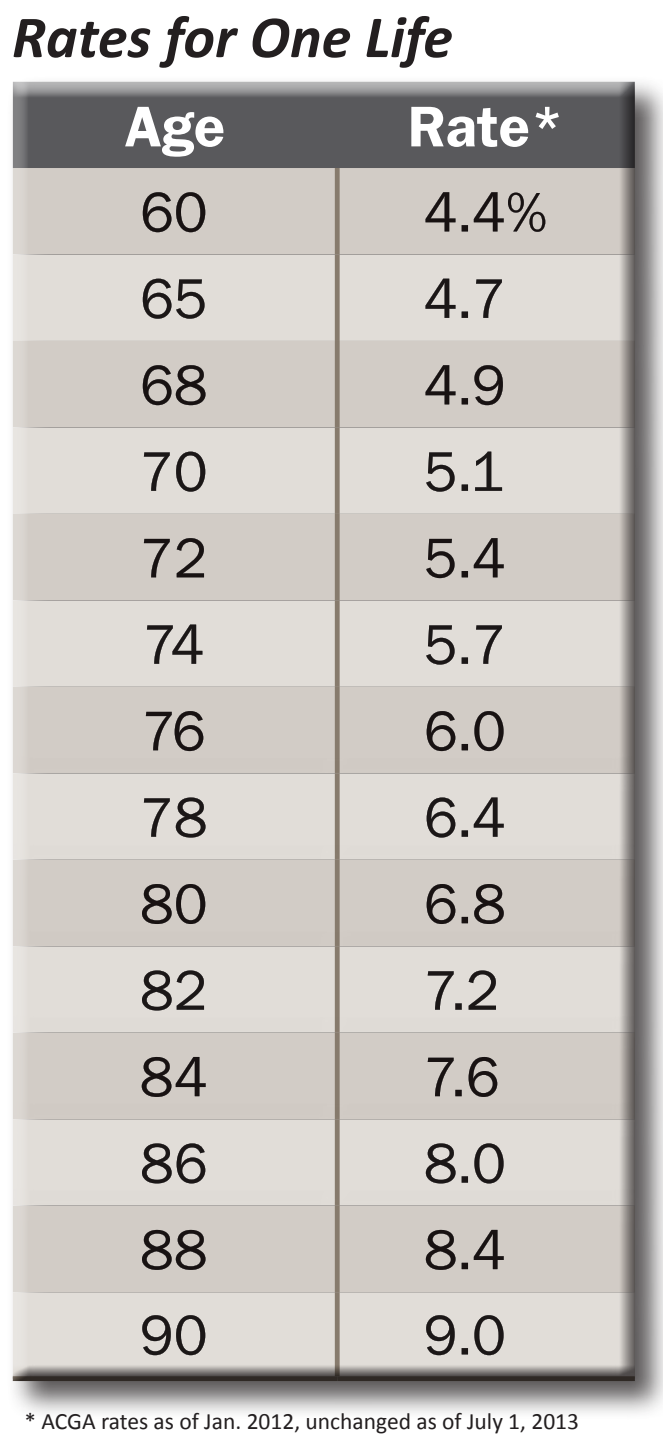
<style>
.page{position:relative;width:663px;height:1440px;background:#fff}
.page>*{position:absolute;margin:0;border:0;box-sizing:border-box;transform-origin:0 0}
.t1{font:italic 700 60px "Calibri";color:#231f20}
.t2{font:600 57.6px "Franklin Gothic";color:#fff}
.t3{font:23.6px "Calibri";color:#231f20}
</style>
<div class="page">
<div style="left:6px;top:76px;width:656px;height:1344px;background:#231f20;opacity:.75"></div>
<div style="left:4px;top:81px;width:647px;height:1317px;background:#231f20;opacity:.75"></div>
<h1 class="t1" style="left:12px;top:-1px;width:442px">Rates for One Life</h1>
<h2 class="t2" style="left:125px;top:93px;width:102px">Age</h2>
<h2 class="t2" style="left:407px;top:93px;width:158px">Rate*</h2>
<p class="t3" style="left:24px;top:1406px;width:556px">* ACGA rates as of Jan. 2012, unchanged as of July 1, 2013</p>
</div>
